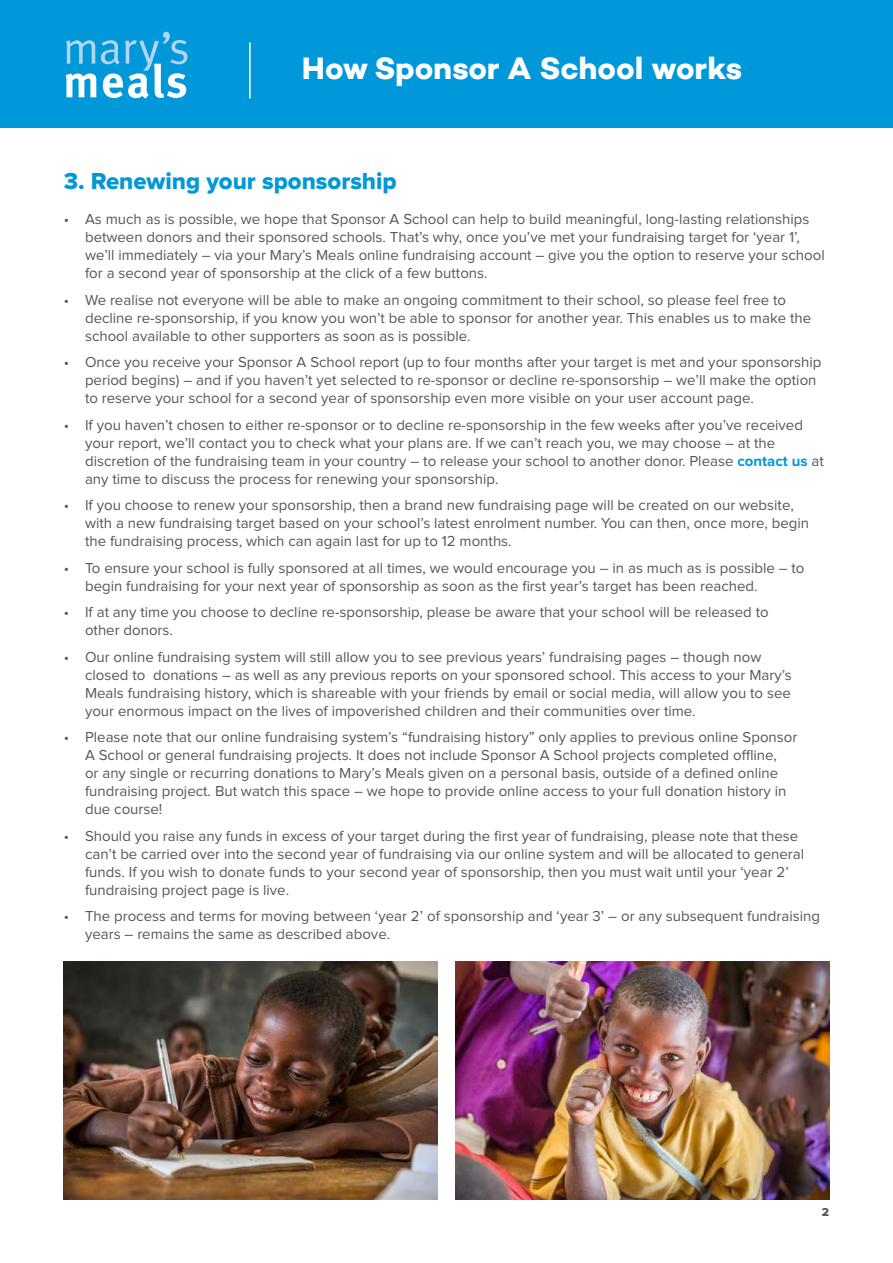
<style>
.page{position:relative;width:893px;height:1263px;background:#fff}
.page>*{position:absolute;margin:0;border:0;box-sizing:border-box;transform-origin:0 0}
.t1{font:31.5px "Campton Bold DEMO";letter-spacing:-.005em;color:#fff}
.t2{font:24px "Proxima Nova Extrabld";color:#0098d8}
.t3{font:15px/18px "Proxima Nova";color:#575756}
.t4{font:12px "Proxima Nova Extrabld";color:#575756}
.s1{font-weight:700;color:#0098d8}
</style>
<div class="page">
<div style="left:0;top:0;width:893px;height:128px;background:#0098d8"></div>
<svg style="left:66px;top:32px;width:121px;height:66px"></svg>
<hr style="left:249px;top:43px;width:2px;height:55px;background:#fff">
<img style="left:64px;top:961px;width:373px;height:238px">
<img style="left:455px;top:961px;width:374px;height:238px">
<h1 class="t1" style="left:302px;top:50px;width:442px">How Sponsor A School works</h1>
<h2 class="t2" style="left:64px;top:170px;width:334px">3. Renewing your sponsorship</h2>
<p class="t3" style="left:85px;top:211px;width:741px;text-indent:-21px">• As much as is possible, we hope that Sponsor A School can help to build meaningful, long-lasting relationships between donors and their sponsored schools. That’s why, once you’ve met your fundraising target for ‘year 1’, we’ll immediately – via your Mary’s Meals online fundraising account – give you the option to reserve your school for a second year of sponsorship at the click of a few buttons.</p>
<p class="t3" style="left:85px;top:291px;width:728px;text-indent:-21px">• We realise not everyone will be able to make an ongoing commitment to their school, so please feel free to decline re-sponsorship, if you know you won’t be able to sponsor for another year. This enables us to make the school available to other supporters as soon as is possible.</p>
<p class="t3" style="left:85px;top:354px;width:738px;text-indent:-21px">• Once you receive your Sponsor A School report (up to four months after your target is met and your sponsorship period begins) – and if you haven’t yet selected to re-sponsor or decline re-sponsorship – we’ll make the option to reserve your school for a second year of sponsorship even more visible on your user account page.</p>
<p class="t3" style="left:85px;top:416px;width:740px;text-indent:-21px">• If you haven’t chosen to either re-sponsor or to decline re-sponsorship in the few weeks after you’ve received your report, we’ll contact you to check what your plans are. If we can’t reach you, we may choose – at the discretion of the fundraising team in your country – to release your school to another donor. Please <span class="s1">contact us</span> at any time to discuss the process for renewing your sponsorship.</p>
<p class="t3" style="left:85px;top:497px;width:725px;text-indent:-21px">• If you choose to renew your sponsorship, then a brand new fundraising page will be created on our website, with a new fundraising target based on your school’s latest enrolment number. You can then, once more, begin the fundraising process, which can again last for up to 12 months.</p>
<p class="t3" style="left:85px;top:559px;width:721px;text-indent:-21px">• To ensure your school is fully sponsored at all times, we would encourage you – in as much as is possible – to begin fundraising for your next year of sponsorship as soon as the first year’s target has been reached.</p>
<p class="t3" style="left:85px;top:604px;width:685px;text-indent:-21px">• If at any time you choose to decline re-sponsorship, please be aware that your school will be released to other donors.</p>
<p class="t3" style="left:85px;top:648px;width:708px;text-indent:-21px">• Our online fundraising system will still allow you to see previous years’ fundraising pages – though now closed to donations – as well as any previous reports on your sponsored school. This access to your Mary’s Meals fundraising history, which is shareable with your friends by email or social media, will allow you to see your enormous impact on the lives of impoverished children and their communities over time.</p>
<p class="t3" style="left:85px;top:729px;width:714px;text-indent:-21px">• Please note that our online fundraising system’s “fundraising history” only applies to previous online Sponsor A School or general fundraising projects. It does not include Sponsor A School projects completed offline,<br>or any single or recurring donations to Mary’s Meals given on a personal basis, outside of a defined online fundraising project. But watch this space – we hope to provide online access to your full donation history in due course!</p>
<p class="t3" style="left:85px;top:827px;width:721px;text-indent:-21px">• Should you raise any funds in excess of your target during the first year of fundraising, please note that these can’t be carried over into the second year of fundraising via our online system and will be allocated to general funds. If you wish to donate funds to your second year of sponsorship, then you must wait until your ‘year 2’ fundraising project page is live.</p>
<p class="t3" style="left:85px;top:908px;width:736px;text-indent:-21px">• The process and terms for moving between ‘year 2’ of sponsorship and ‘year 3’ – or any subsequent fundraising years – remains the same as described above.</p>
<p class="t4" style="left:822px;top:1206px;width:9px">2</p>
</div>
